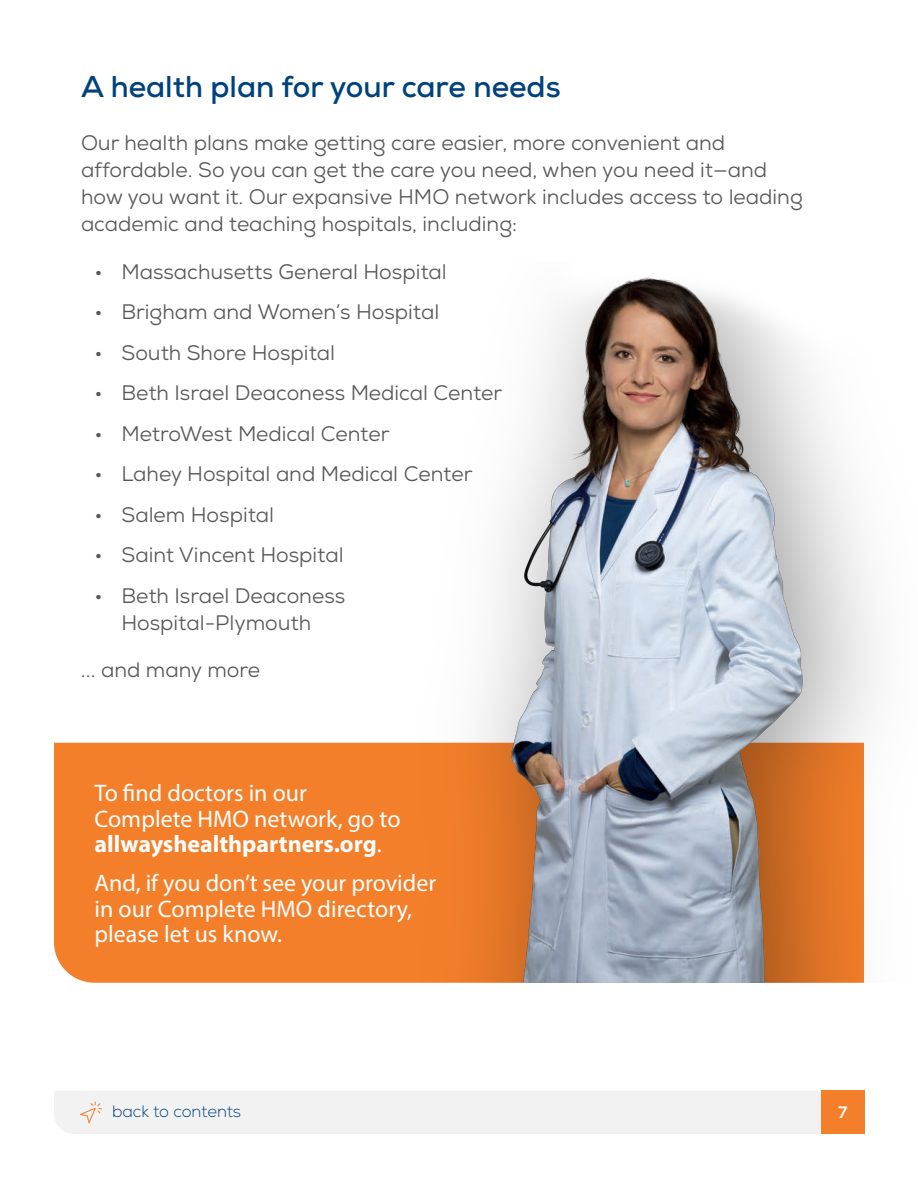
<style>
.page{position:relative;width:918px;height:1188px;background:#fff}
.page>*{position:absolute;margin:0;border:0;box-sizing:border-box;transform-origin:0 0}
.t1{font:700 30px "Nexa";color:#01427c}
.t2{font:24px/25.5px "Myriad Pro";color:#fff}
.t3{font:21px/27px "Nexa";color:#57585a}
.t4{font:300 16.5px "Nexa";color:#01427c}
.t5{font:700 16.5px "Nexa";color:#fff}
.s1{font-weight:700}
</style>
<div class="page">
<div style="left:54px;top:1091px;width:810px;height:43px;background:#f2f2f2"></div>
<div style="left:54px;top:743px;width:241px;height:240px;background:#f47f2a"></div>
<img style="left:295px;top:277px;width:582px;height:706px">
<p class="t1" style="left:81px;top:67px;width:481px">A health plan for your care needs</p>
<p class="t3" style="left:81px;top:130px;width:723px">Our health plans make getting care easier, more convenient and affordable. So you can get the care you need, when you need it—and how you want it. Our expansive HMO network includes access to leading academic and teaching hospitals, including:</p>
<p class="t3" style="left:94px;top:258px;width:354px">• Massachusetts General Hospital</p>
<p class="t3" style="left:94px;top:298px;width:346px">• Brigham and Women’s Hospital</p>
<p class="t3" style="left:94px;top:339px;width:242px">• South Shore Hospital</p>
<p class="t3" style="left:94px;top:379px;width:409px">• Beth Israel Deaconess Medical Center</p>
<p class="t3" style="left:94px;top:420px;width:297px">• MetroWest Medical Center</p>
<p class="t3" style="left:94px;top:460px;width:379px">• Lahey Hospital and Medical Center</p>
<p class="t3" style="left:94px;top:501px;width:181px">• Salem Hospital</p>
<p class="t3" style="left:94px;top:541px;width:251px">• Saint Vincent Hospital</p>
<p class="t3" style="left:94px;top:582px;width:252px;text-align:center">• Beth Israel Deaconess<br>Hospital-Plymouth</p>
<p class="t3" style="left:81px;top:656px;width:181px">... and many more</p>
<p class="t2" style="left:94px;top:780px;width:308px">To find doctors in our<br>Complete HMO network, go to <span class="s1">allwayshealthpartners.org</span>.</p>
<p class="t2" style="left:94px;top:870px;width:343px">And, if you don’t see your provider in our Complete HMO directory, please let us know.</p>
<p class="t4" style="left:112px;top:1102px;width:131px">back to contents</p>
<p class="t5" style="left:838px;top:1102px;width:11px">7</p>
</div>
